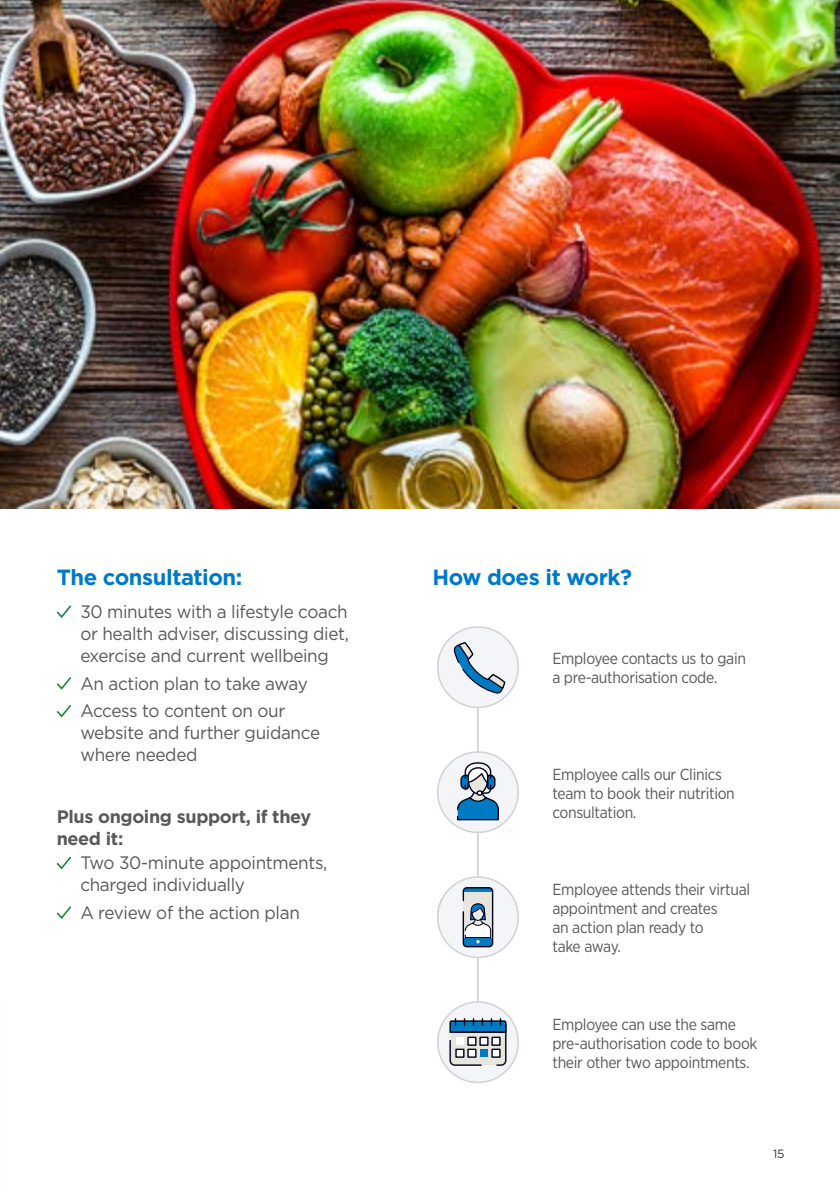
<style>
.page{position:relative;width:840px;height:1191px;background:#fff}
.page>*{position:absolute;margin:0;border:0;box-sizing:border-box;transform-origin:0 0}
.SUB{font:700 22px "Gotham";letter-spacing:-.02em;color:#0079c8}
._6-Bullets{font:18px/22px "Gotham";letter-spacing:-.02em;color:#58595b;scale:.95 1}
.SMALL_SUB{font:700 18px/22px "Gotham";letter-spacing:-.02em;color:#58595b}
.BODY{font:16px/19px "Gotham Narrow";letter-spacing:-.02em;color:#58595b}
.t1{font:12px "Gotham";color:#333}
</style>
<div class="page">
<svg style="left:56px;top:605px;width:15px;height:13px"></svg>
<svg style="left:56px;top:677px;width:15px;height:13px"></svg>
<svg style="left:56px;top:704px;width:15px;height:14px"></svg>
<svg style="left:56px;top:856px;width:15px;height:14px"></svg>
<svg style="left:56px;top:906px;width:15px;height:13px"></svg>
<hr style="left:477px;top:662px;width:1px;height:392px;background:#d2d2d2">
<div style="left:437px;top:1002px;width:81px;height:80px;background:#f3f5f8;border-radius:50%"></div>
<div style="left:436px;top:1001px;width:82px;height:82px;border:2px solid #d2d2d2;border-radius:50%"></div>
<svg style="left:449px;top:1018px;width:58px;height:48px;background:#879eaf"></svg>
<div style="left:437px;top:627px;width:81px;height:80px;background:#f3f5f8;border-radius:50%"></div>
<div style="left:436px;top:626px;width:82px;height:82px;border:2px solid #d2d2d2;border-radius:50%"></div>
<svg style="left:453px;top:643px;width:52px;height:52px"></svg>
<div style="left:437px;top:752px;width:81px;height:80px;background:#f3f5f8;border-radius:50%"></div>
<div style="left:436px;top:751px;width:82px;height:82px;border:2px solid #d2d2d2;border-radius:50%"></div>
<svg style="left:456px;top:762px;width:43px;height:59px"></svg>
<div style="left:437px;top:877px;width:81px;height:80px;background:#f3f5f8;border-radius:50%"></div>
<div style="left:436px;top:876px;width:82px;height:82px;border:2px solid #d2d2d2;border-radius:50%"></div>
<svg style="left:463px;top:887px;width:29px;height:59px"></svg>
<div style="left:463px;top:893px;width:29px;height:45px;background:#e8e5df"></div>
<div style="left:462px;top:887px;width:31px;height:60px;border:1px solid #000319;border-radius:4px"></div>
<svg style="left:464px;top:903px;width:27px;height:40px"></svg>
<img style="left:0;top:0;width:839px;height:508px">
<p class="SUB" style="left:57px;top:562px;width:187px">The consultation:</p>
<p class="_6-Bullets" style="left:80px;top:600px;width:284px;text-align:justify">30 minutes with a lifestyle coach or health adviser, discussing diet, exercise and current wellbeing</p>
<p class="_6-Bullets" style="left:80px;top:672px;width:241px">An action plan to take away</p>
<p class="_6-Bullets" style="left:80px;top:699px;width:254px">Access to content on our website and further guidance where needed</p>
<p class="SMALL_SUB" style="left:57px;top:805px;width:256px">Plus ongoing support, if they need it:</p>
<p class="_6-Bullets" style="left:80px;top:851px;width:261px">Two 30-minute appointments, charged individually</p>
<p class="_6-Bullets" style="left:80px;top:901px;width:232px">A review of the action plan</p>
<p class="SUB" style="left:432px;top:562px;width:201px">How does it work?</p>
<p class="BODY" style="left:552px;top:648px;width:195px">Employee contacts us to gain a pre-authorisation code.</p>
<p class="BODY" style="left:552px;top:764px;width:184px">Employee calls our Clinics team to book their nutrition consultation.</p>
<p class="BODY" style="left:552px;top:879px;width:199px">Employee attends their virtual appointment and creates<br>an action plan ready to<br>take away.</p>
<p class="BODY" style="left:552px;top:1014px;width:206px">Employee can use the same pre-authorisation code to book their other two appointments.</p>
<p class="t1" style="left:772px;top:1146px;width:13px">15</p>
</div>
